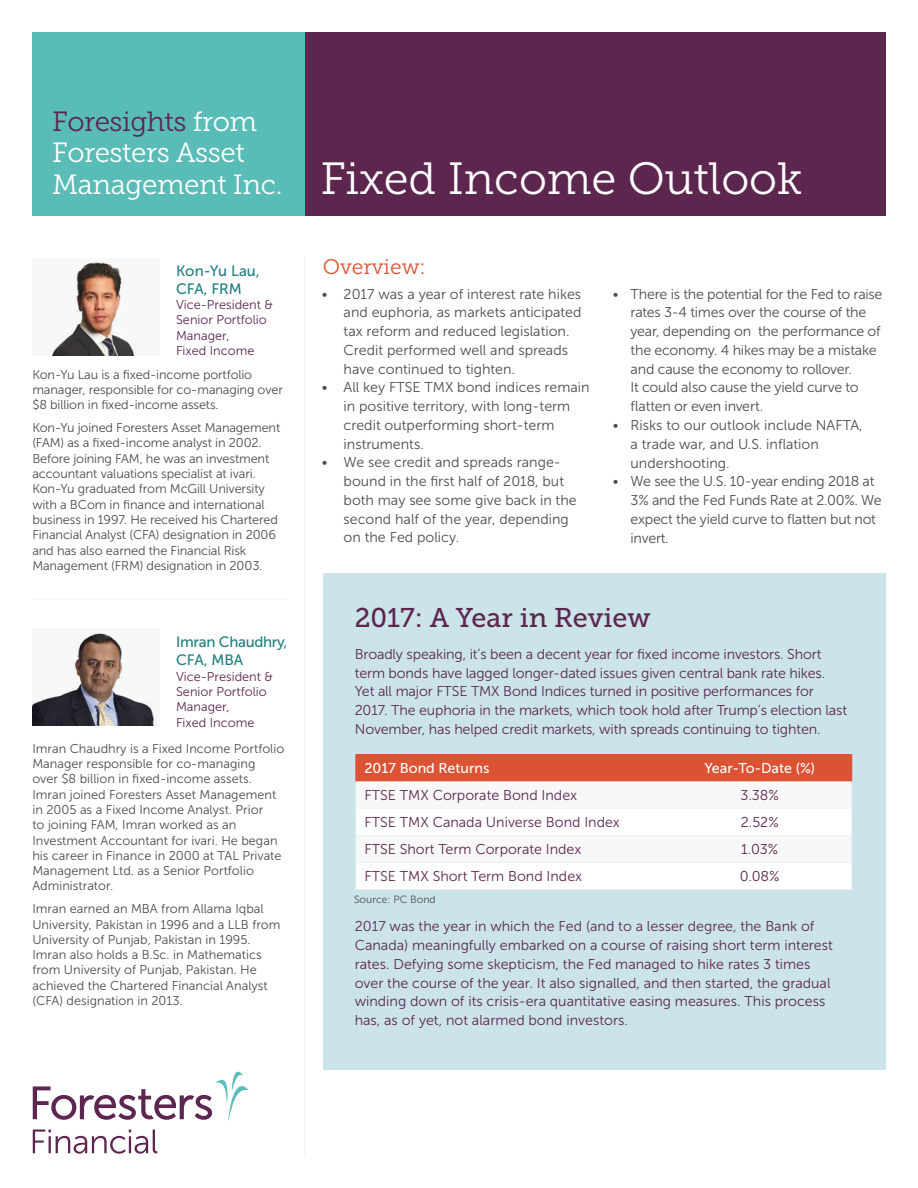
<style>
.page{position:relative;width:918px;height:1188px;background:#fff}
.page>*{position:absolute;margin:0;border:0;box-sizing:border-box;transform-origin:0 0}
.t1{font:45px "Museo Slab 300";color:#fff}
.t2{font:27.75px/31.5px "Museo Slab 300";letter-spacing:-.015em;color:#fff}
.t3{font:27px "Museo Slab 500";color:#5d264f}
.t4{font:21px "Museo Slab 300";color:#dd5233}
.t5{font:15px/18px "Museo Sans 500";letter-spacing:-.02em;color:#227f80}
.t6{font:15px/18px "Museo Sans 500";color:#227f80}
.t7{font:14.25px/18.8px "Museo Sans 300";color:#5d264f}
.t8{font:14.25px/18.8px "Museo Sans 300";color:#4c4c4c}
.t9{font:14.25px/18.8px "Museo Sans 300";letter-spacing:-.02em;color:#4c4c4c}
.t10{font:14.25px "Museo Sans 500";color:#fff}
.t11{font:12.75px/15.3px "Museo Sans 300";color:#4c4c4c}
.t12{font:12.75px/15.3px "Museo Sans 300";color:#5d264f}
.t13{font:10.5px "Museo Sans 300";color:#4c4c4c}
.s1{color:#5d264f}
.s2{font-size:27.75px}
</style>
<div class="page">
<div style="left:304px;top:32px;width:582px;height:184px;background:#5d264f"></div>
<div style="left:32px;top:32px;width:273px;height:184px;background:#5abcb7"></div>
<div style="left:323px;top:573px;width:563px;height:496px;background:#cbe4ea"></div>
<svg style="left:33px;top:1072px;width:216px;height:48px"></svg>
<svg style="left:33px;top:1130px;width:124px;height:24px"></svg>
<img style="left:49px;top:262px;width:87px;height:93px">
<img style="left:32px;top:632px;width:126px;height:93px">
<hr style="left:304px;top:257px;width:1px;height:899px;background:#eff0f0">
<hr style="left:32px;top:599px;width:254px;height:1px;background:#eff0f0">
<hr style="left:356px;top:754px;width:312px;height:1px;background:#dd5233">
<hr style="left:668px;top:754px;width:184px;height:1px;background:#dd5233">
<svg style="left:356px;top:755px;width:496px;height:135px;background:#f4dad3"></svg>
<h2 class="t2" style="left:52px;top:106px;width:207px"><span class="s1">Foresights</span> from<br>Foresters Asset</h2>
<h1 class="t1" style="left:52px;top:154px;width:752px"><span class="s2">Management Inc.</span> Fixed Income Outlook</h1>
<p class="t6" style="left:176px;top:262px;width:85px">Kon-Yu Lau,<br>CFA, FRM</p>
<p class="t12" style="left:176px;top:297px;width:99px">Vice-President &amp;<br>Senior Portfolio<br>Manager,<br>Fixed Income</p>
<p class="t11" style="left:32px;top:367px;width:252px">Kon-Yu Lau is a fixed-income portfolio manager, responsible for co-managing over $8 billion in fixed-income assets.</p>
<p class="t11" style="left:32px;top:420px;width:249px">Kon-Yu joined Foresters Asset Management (FAM) as a fixed-income analyst in 2002.<br>Before joining FAM, he was an investment accountant valuations specialist at ivari.<br>Kon-Yu graduated from McGill University with a BCom in finance and international business in 1997. He received his Chartered Financial Analyst (CFA) designation in 2006 and has also earned the Financial Risk Management (FRM) designation in 2003.</p>
<p class="t5" style="left:176px;top:633px;width:113px">Imran Chaudhry,<br>CFA, MBA</p>
<p class="t12" style="left:176px;top:669px;width:99px">Vice-President &amp;<br>Senior Portfolio<br>Manager,<br>Fixed Income</p>
<p class="t11" style="left:32px;top:741px;width:253px">Imran Chaudhry is a Fixed Income Portfolio Manager responsible for co-managing<br>over $8 billion in fixed-income assets.<br>Imran joined Foresters Asset Management in 2005 as a Fixed Income Analyst. Prior<br>to joining FAM, Imran worked as an Investment Accountant for ivari. He began his career in Finance in 2000 at TAL Private Management Ltd. as a Senior Portfolio Administrator.</p>
<p class="t11" style="left:32px;top:901px;width:250px">Imran earned an MBA from Allama Iqbal University, Pakistan in 1996 and a LLB from University of Punjab, Pakistan in 1995.<br>Imran also holds a B.Sc. in Mathematics from University of Punjab, Pakistan. He achieved the Chartered Financial Analyst (CFA) designation in 2013.</p>
<h3 class="t4" style="left:323px;top:255px;width:105px">Overview:</h3>
<p class="t8" style="left:344px;top:285px;width:239px;text-indent:-22px">• 2017 was a year of interest rate hikes and euphoria, as markets anticipated tax reform and reduced legislation.<br>Credit performed well and spreads have continued to tighten.</p>
<p class="t8" style="left:344px;top:378px;width:247px;text-indent:-22px">• All key FTSE TMX bond indices remain in positive territory, with long-term credit outperforming short-term instruments.</p>
<p class="t8" style="left:344px;top:453px;width:235px;text-indent:-22px">• We see credit and spreads range&shy;bound in the first half of 2018, but both may see some give back in the second half of the year, depending on the Fed policy.</p>
<p class="t8" style="left:631px;top:285px;width:253px;text-indent:-18px">• There is the potential for the Fed to raise rates 3-4 times over the course of the year, depending on the performance of the economy. 4 hikes may be a mistake and cause the economy to rollover.<br>It could also cause the yield curve to flatten or even invert.</p>
<p class="t8" style="left:631px;top:416px;width:234px;text-indent:-18px">• Risks to our outlook include NAFTA, a trade war, and U.S. inflation undershooting.</p>
<p class="t9" style="left:631px;top:472px;width:253px;text-indent:-18px">• We see the U.S. 10-year ending 2018 at<br>3% and the Fed Funds Rate at 2.00%. We expect the yield curve to flatten but not invert.</p>
<h3 class="t3" style="left:355px;top:602px;width:297px">2017: A Year in Review</h3>
<p class="t7" style="left:355px;top:645px;width:494px">Broadly speaking, it’s been a decent year for fixed income investors. Short term bonds have lagged longer-dated issues given central bank rate hikes.<br>Yet all major FTSE TMX Bond Indices turned in positive performances for 2017. The euphoria in the markets, which took hold after Trump’s election last November, has helped credit markets, with spreads continuing to tighten.</p>
<p class="t10" style="left:365px;top:761px;width:126px">2017 Bond Returns</p>
<p class="t10" style="left:704px;top:761px;width:112px">Year-To-Date (%)</p>
<p class="t7" style="left:365px;top:786px;width:214px">FTSE TMX Corporate Bond Index</p>
<p class="t7" style="left:741px;top:786px;width:40px">3.38%</p>
<p class="t7" style="left:365px;top:813px;width:257px">FTSE TMX Canada Universe Bond Index</p>
<p class="t7" style="left:741px;top:813px;width:39px">2.52%</p>
<p class="t7" style="left:365px;top:840px;width:218px">FTSE Short Term Corporate Index</p>
<p class="t7" style="left:741px;top:840px;width:39px">1.03%</p>
<p class="t7" style="left:365px;top:867px;width:219px">FTSE TMX Short Term Bond Index</p>
<p class="t7" style="left:740px;top:867px;width:41px">0.08%</p>
<p class="t13" style="left:354px;top:894px;width:83px">Source: PC Bond</p>
<p class="t7" style="left:355px;top:917px;width:480px">2017 was the year in which the Fed (and to a lesser degree, the Bank of Canada) meaningfully embarked on a course of raising short term interest rates. Defying some skepticism, the Fed managed to hike rates 3 times over the course of the year. It also signalled, and then started, the gradual winding down of its crisis-era quantitative easing measures. This process has, as of yet, not alarmed bond investors.</p>
</div>
